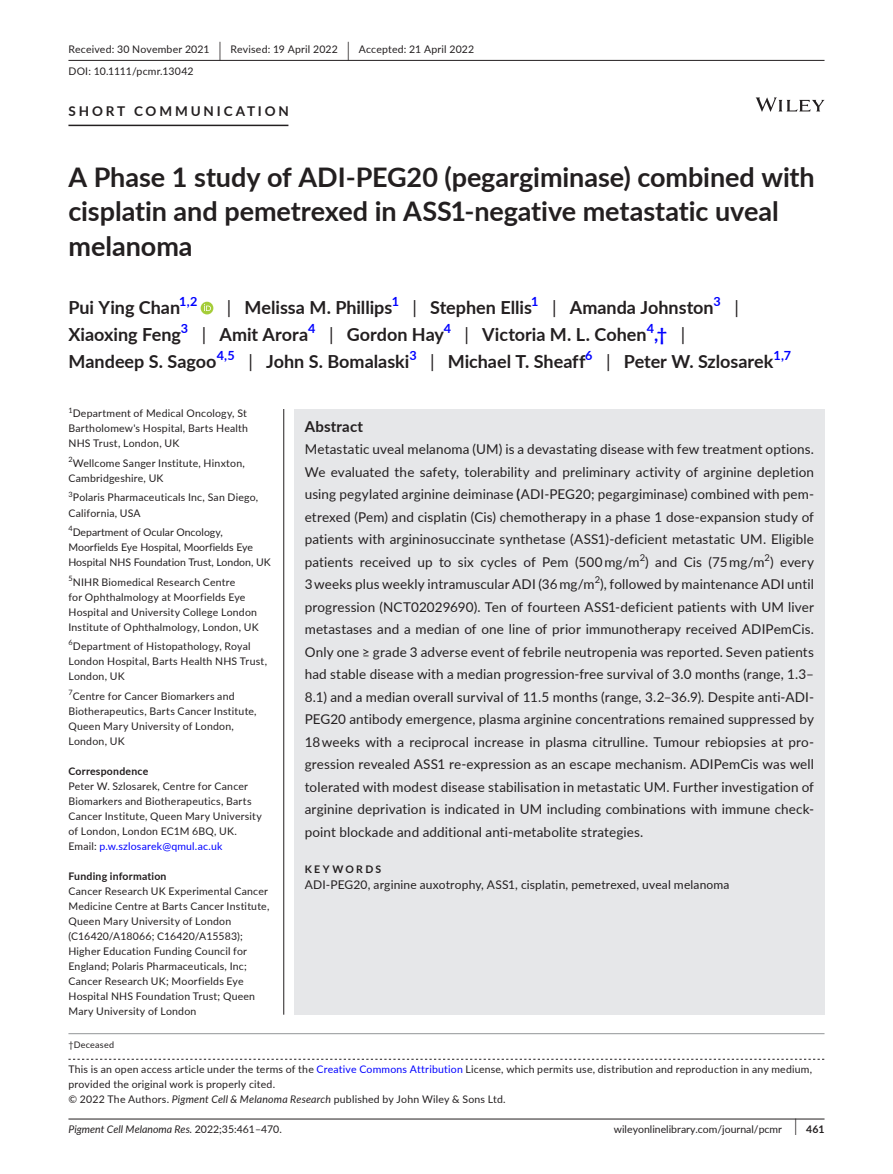
<style>
.page{position:relative;width:893px;height:1174px;background:#fff}
.page>*{position:absolute;margin:0;border:0;box-sizing:border-box;transform-origin:0 0}
.t1{font:700 27px/34.5px "Lato";color:#231f20}
.t2{font:700 18px "Lato";color:#231f20}
.t3{font:18px "Lato";color:#231f20}
.t4{font:700 15px "Lato";letter-spacing:.015em;color:#231f20}
.t5{font:13.5px/22.5px "Lato";letter-spacing:.01em;color:#231f20;text-align:justify}
.t6{font:700 13.5px "Lato";letter-spacing:.215em;color:#231f20}
.t7{font:700 12.6px "Lato";color:#00f}
.t8{font:12px "Lato";letter-spacing:.015em;color:#231f20}
.t9{font:10.5px/15px "Lato";letter-spacing:.02em;color:#231f20}
.t10{font:10.5px/15px "Lato";color:#231f20}
.t11{font:italic 10.5px "Lato";color:#231f20}
.t12{font:700 10.5px "Lato";letter-spacing:.02em;color:#231f20}
.t13{font:700 10.5px "Lato";letter-spacing:.22em;color:#231f20}
.t14{font:9.45px "Lato";color:#231f20}
.t15{font:9px "Lato";letter-spacing:.025em;color:#231f20}
.s1{font-size:19.65px}
.s2{font-weight:400}
.s3{color:#00f}
.s4{font-weight:700}
.s5{font-style:italic}
.s6{font-style:normal}
.s7{font-size:17.4px}
</style>
<div class="page">
<hr style="left:68px;top:1118px;width:756px;height:1px;background:#231f20">
<svg style="left:756px;top:97px;width:68px;height:15px"></svg>
<hr style="left:68px;top:60px;width:756px;height:1px;background:#231f20">
<hr style="left:68px;top:125px;width:220px;height:1px;background:#231f20">
<div style="left:201px;top:302px;width:12px;height:12px;background:#a5cd39;border-radius:50%"></div>
<svg style="left:204px;top:304px;width:7px;height:7px"></svg>
<hr style="left:283px;top:409px;width:1px;height:605px;background:#231f20">
<div style="left:294px;top:409px;width:530px;height:490px;background:#e6e7e9"></div>
<div style="left:294px;top:899px;width:530px;height:115px;background:#e6e7e9"></div>
<svg style="left:68px;top:1058px;width:756px;height:1px"></svg>
<hr style="left:68px;top:1033px;width:756px;height:1px;background:#939598">
<p class="t9" style="left:68px;top:38px;width:407px;line-height:21.8px">Received: 30 November 2021 <span class="s1">|</span> Revised: 19 April 2022 <span class="s1">|</span> Accepted: 21 April 2022<br>DOI: 10.1111/pcmr.13042</p>
<p class="t6" style="left:68px;top:101px;width:222px">SHORT COMMUNICATION</p>
<h1 class="t1" style="left:68px;top:159px;width:748px">A Phase 1 study of ADI-PEG20 (pegargiminase) combined with cisplatin and pemetrexed in ASS1-negative metastatic uveal melanoma</h1>
<h2 class="t2" style="left:68px;top:295px;width:113px">Pui Ying Chan</h2>
<p class="t7" style="left:179px;top:292px;width:20px">1,2</p>
<h2 class="t2" style="left:227px;top:295px;width:167px"><span class="s2">|</span> Melissa M. Phillips</h2>
<p class="t7" style="left:392px;top:292px;width:9px">1</p>
<h2 class="t2" style="left:413px;top:295px;width:121px"><span class="s2">|</span> Stephen Ellis</h2>
<p class="t7" style="left:531px;top:292px;width:9px">1</p>
<h2 class="t2" style="left:552px;top:295px;width:163px"><span class="s2">|</span> Amanda Johnston</h2>
<p class="t7" style="left:714px;top:292px;width:9px">3</p>
<h2 class="t3" style="left:734px;top:295px;width:6px">|</h2>
<h2 class="t2" style="left:68px;top:322px;width:114px">Xiaoxing Feng</h2>
<p class="t7" style="left:181px;top:319px;width:9px">3</p>
<h2 class="t2" style="left:202px;top:322px;width:108px"><span class="s2">|</span> Amit Arora</h2>
<p class="t7" style="left:308px;top:319px;width:9px">4</p>
<h2 class="t2" style="left:329px;top:322px;width:117px"><span class="s2">|</span> Gordon Hay</h2>
<p class="t7" style="left:444px;top:319px;width:9px">4</p>
<h2 class="t2" style="left:465px;top:322px;width:222px"><span class="s2">|</span> Victoria M. L. Cohen <span class="s3">,†</span> <span class="s2">|</span></h2>
<p class="t7" style="left:647px;top:319px;width:9px">4</p>
<h2 class="t2" style="left:68px;top:349px;width:149px">Mandeep S. Sagoo</h2>
<p class="t7" style="left:217px;top:346px;width:20px">4,5</p>
<h2 class="t2" style="left:248px;top:349px;width:163px"><span class="s2">|</span> John S. Bomalaski</h2>
<p class="t7" style="left:409px;top:346px;width:9px">3</p>
<h2 class="t2" style="left:430px;top:349px;width:157px"><span class="s2">|</span> Michael T. Sheaff</h2>
<p class="t7" style="left:585px;top:346px;width:9px">6</p>
<h2 class="t2" style="left:606px;top:349px;width:169px"><span class="s2">|</span> Peter W. Szlosarek</h2>
<p class="t7" style="left:773px;top:346px;width:19px">1,7</p>
<p class="t9" style="left:68px;top:406px;width:181px"><sup>1</sup>Department of Medical Oncology, St<br>Bartholomew's Hospital, Barts Health<br>NHS Trust, London, UK</p>
<p class="t9" style="left:68px;top:455px;width:178px"><sup>2</sup>Wellcome Sanger Institute, Hinxton,<br>Cambridgeshire, UK</p>
<p class="t9" style="left:68px;top:490px;width:191px"><sup>3</sup>Polaris Pharmaceuticals Inc, San Diego,<br>California, USA</p>
<p class="t10" style="left:68px;top:524px;width:204px"><sup>4</sup>Department of Ocular Oncology,<br>Moorfields Eye Hospital, Moorfields Eye<br>Hospital NHS Foundation Trust, London, UK</p>
<p class="t9" style="left:68px;top:574px;width:192px"><sup>5</sup>NIHR Biomedical Research Centre<br>for Ophthalmology at Moorfields Eye Hospital and University College London Institute of Ophthalmology, London, UK</p>
<p class="t9" style="left:68px;top:638px;width:200px"><sup>6</sup>Department of Histopathology, Royal<br>London Hospital, Barts Health NHS Trust,<br>London, UK</p>
<p class="t9" style="left:68px;top:688px;width:190px"><sup>7</sup>Centre for Cancer Biomarkers and<br>Biotherapeutics, Barts Cancer Institute,<br>Queen Mary University of London,<br>London, UK</p>
<p class="t12" style="left:68px;top:763px;width:81px">Correspondence</p>
<p class="t9" style="left:68px;top:778px;width:195px">Peter W. Szlosarek, Centre for Cancer Biomarkers and Biotherapeutics, Barts Cancer Institute, Queen Mary University of London, London EC1M 6BQ, UK.<br>Email: <span class="s3">p.w.szlosarek@qmul.ac.uk</span></p>
<p class="t12" style="left:68px;top:868px;width:100px">Funding information</p>
<p class="t9" style="left:68px;top:883px;width:202px">Cancer Research UK Experimental Cancer Medicine Centre at Barts Cancer Institute, Queen Mary University of London (C16420/A18066; C16420/A15583); Higher Education Funding Council for England; Polaris Pharmaceuticals, Inc; Cancer Research UK; Moorfields Eye Hospital NHS Foundation Trust; Queen Mary University of London</p>
<p class="t4" style="left:305px;top:415px;width:60px">Abstract</p>
<p class="t5" style="left:305px;top:437px;width:511px">Metastatic uveal melanoma (UM) is a devastating disease with few treatment options.<br>We evaluated the safety, tolerability and preliminary activity of arginine depletion using pegylated arginine deiminase <span class="s4">(</span>ADI-PEG20; pegargiminase) combined with pem&shy;etrexed (Pem) and cisplatin (Cis) chemotherapy in a phase 1 dose-expansion study of patients with argininosuccinate synthetase (ASS1)-deficient metastatic UM. Eligible patients received up to six cycles of Pem (500 mg/m ) and Cis (75 mg/m ) every</p>
<p class="t14" style="left:640px;top:550px;width:7px">2</p>
<p class="t14" style="left:765px;top:550px;width:7px">2</p>
<p class="t5" style="left:305px;top:572px;width:511px">3 weeks plus weekly intramuscular ADI (36 mg/m ), followed by maintenance ADI until</p>
<p class="t14" style="left:595px;top:573px;width:7px">2</p>
<p class="t5" style="left:305px;top:595px;width:511px">progression (NCT02029690). Ten of fourteen ASS1-deficient patients with UM liver metastases and a median of one line of prior immunotherapy received ADIPemCis.<br>Only one ≥ grade 3 adverse event of febrile neutropenia was reported. Seven patients had stable disease with a median progression-free survival of 3.0 months (range, 1.3– 8.1) and a median overall survival of 11.5 months (range, 3.2–36.9). Despite anti-ADI-PEG20 antibody emergence, plasma arginine concentrations remained suppressed by 18 weeks with a reciprocal increase in plasma citrulline. Tumour rebiopsies at pro&shy;gression revealed ASS1 re-expression as an escape mechanism. ADIPemCis was well tolerated with modest disease stabilisation in metastatic UM. Further investigation of arginine deprivation is indicated in UM including combinations with immune check&shy;point blockade and additional anti-metabolite strategies.</p>
<p class="t13" style="left:305px;top:861px;width:78px">KEYWORDS</p>
<p class="t8" style="left:305px;top:876px;width:426px">ADI-PEG20, arginine auxotrophy, ASS1, cisplatin, pemetrexed, uveal melanoma</p>
<p class="t15" style="left:68px;top:1037px;width:47px">†Deceased</p>
<p class="t9" style="left:68px;top:1061px;width:745px">This is an open access article under the terms of the <span class="s3">Creative Commons Attribution</span> License, which permits use, distribution and reproduction in any medium, provided the original work is properly cited.<br>© 2022 The Authors. <span class="s5">Pigment Cell &amp; Melanoma Research</span> published by John Wiley &amp; Sons Ltd.</p>
<p class="t11" style="left:68px;top:1121px;width:215px">Pigment Cell Melanoma Res. <span class="s6">2022;35:461–470.</span></p>
<p class="t10" style="left:614px;top:1121px;width:212px">wileyonlinelibrary.com/journal/pcmr <span class="s7">|</span> <span class="s4">461</span></p>
</div>
